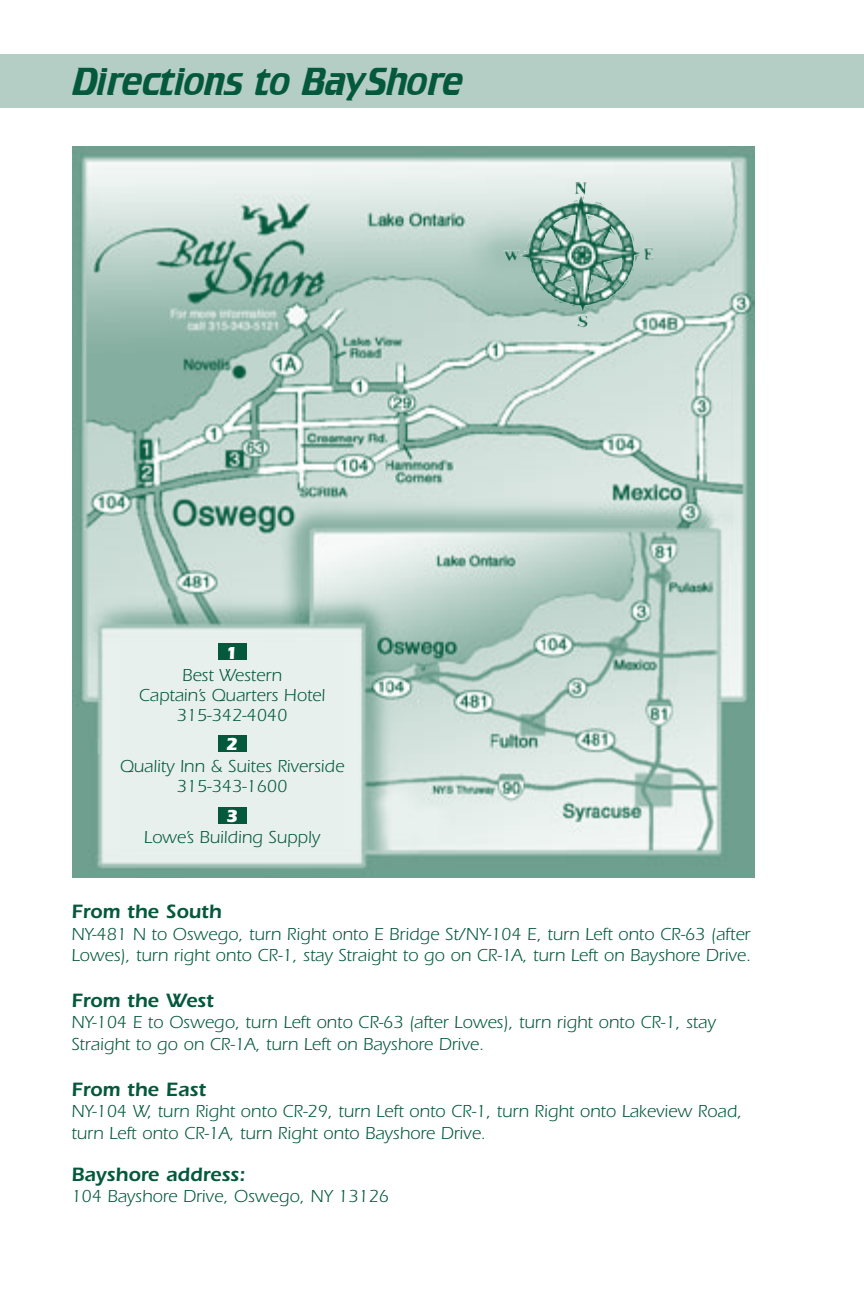
<style>
.page{position:relative;width:864px;height:1296px;background:#fff}
.page>*{position:absolute;margin:0;border:0;box-sizing:border-box;transform-origin:0 0}
.t1{font:34px "Crillee";color:#04593c}
.t2{font:600 20px "Itc Eras";color:#04593c}
.t3{font:18px/21.6px "Itc Eras";color:#04593c}
.t4{font:700 18px "Itc Eras";color:#fff}
</style>
<div class="page">
<div style="left:0;top:54px;width:864px;height:54px;background:#b4cdc5"></div>
<img style="left:73px;top:146px;width:682px;height:731px">
<div style="left:218px;top:643px;width:28px;height:17px;background:#04593c"></div>
<div style="left:218px;top:735px;width:28px;height:17px;background:#04593c"></div>
<div style="left:218px;top:807px;width:28px;height:17px;background:#04593c"></div>
<img style="left:575px;top:182px;width:59px;height:97px">
<h1 class="t1" style="left:73px;top:57px;width:392px">Directions to BayShore</h1>
<p class="t4" style="left:226px;top:643px;width:14px">1</p>
<p class="t3" style="left:139px;top:665px;width:188px;line-height:20px;text-align:center">Best Western<br>Captain’s Quarters Hotel<br>315-342-4040</p>
<p class="t4" style="left:226px;top:734px;width:14px">2</p>
<p class="t3" style="left:120px;top:756px;width:226px;line-height:20px;text-align:center">Quality Inn &amp; Suites Riverside<br>315-343-1600</p>
<p class="t4" style="left:226px;top:805px;width:14px">3</p>
<p class="t3" style="left:144px;top:827px;width:178px">Lowe’s Building Supply</p>
<p class="t2" style="left:71px;top:900px;width:152px">From the South</p>
<p class="t3" style="left:71px;top:923px;width:681px">NY-481 N to Oswego, turn Right onto E Bridge St/NY-104 E, turn Left onto CR-63 (after<br>Lowes), turn right onto CR-1, stay Straight to go on CR-1A, turn Left on Bayshore Drive.</p>
<p class="t2" style="left:71px;top:989px;width:144px">From the West</p>
<p class="t3" style="left:71px;top:1012px;width:646px">NY-104 E to Oswego, turn Left onto CR-63 (after Lowes), turn right onto CR-1, stay<br>Straight to go on CR-1A, turn Left on Bayshore Drive.</p>
<p class="t2" style="left:71px;top:1077px;width:136px">From the East</p>
<p class="t3" style="left:71px;top:1101px;width:672px">NY-104 W, turn Right onto CR-29, turn Left onto CR-1, turn Right onto Lakeview Road, turn Left onto CR-1A, turn Right onto Bayshore Drive.</p>
<p class="t2" style="left:71px;top:1163px;width:176px">Bayshore address:</p>
<p class="t3" style="left:71px;top:1186px;width:319px">104 Bayshore Drive, Oswego, NY 13126</p>
</div>
